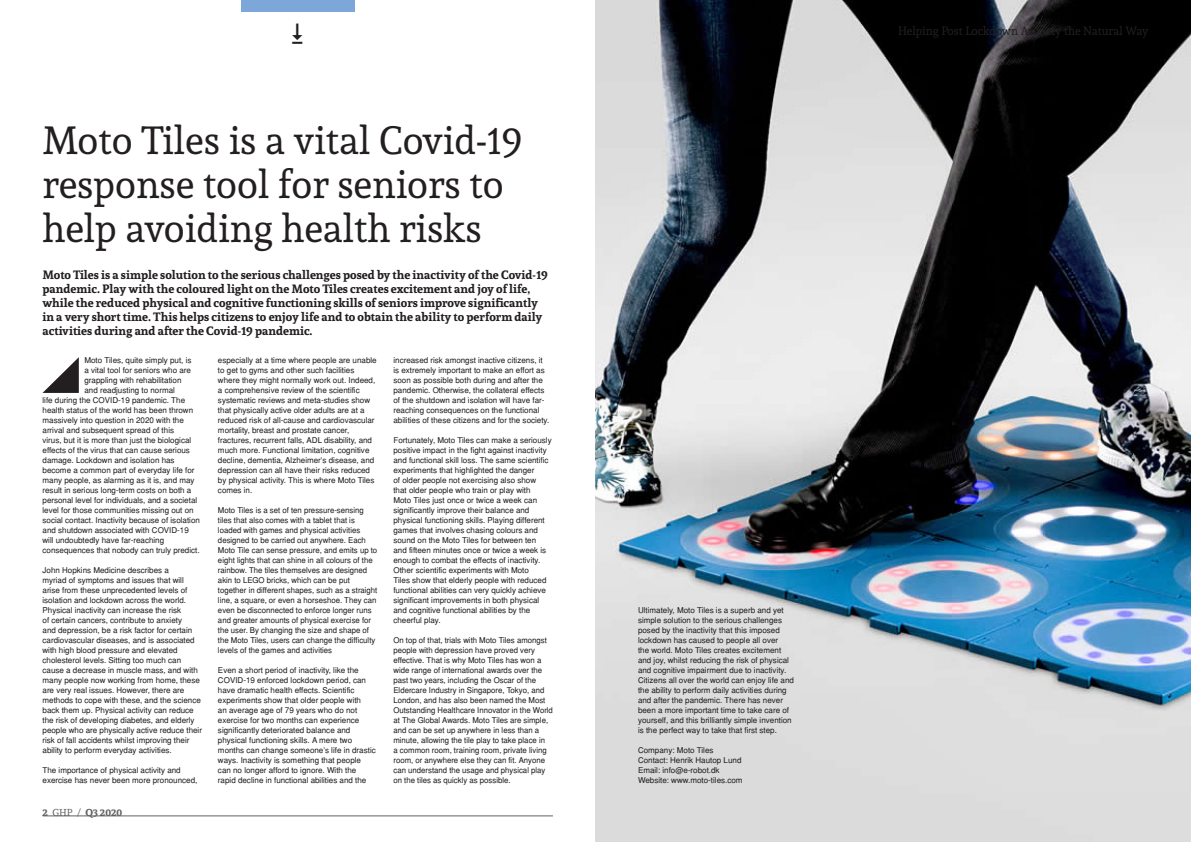
<style>
.page{position:relative;width:1191px;height:842px;background:#fff}
.page>*{position:absolute;margin:0;border:0;box-sizing:border-box;transform-origin:0 0}
.t1{font:39px/44px "Andada";color:#231f20}
.t2{font:700 12px/14px "Andada";color:#231f20}
.t3{font:12px "Andada";color:#231f20}
.t4{font:700 10px "Andada";color:#636366}
.t5{font:8px/10px "Helvetica";color:#231f20}
.s1{font-weight:400}
</style>
<div class="page">
<hr style="left:43px;top:816px;width:510px;height:1px;background:#636366">
<div style="left:241px;top:0;width:113px;height:11px;background:#7ca7d8"></div>
<img style="left:595px;top:0;width:596px;height:842px">
<svg style="left:43px;top:357px;width:36px;height:36px"></svg>
<h1 class="t1" style="left:43px;top:118px;width:481px">Moto Tiles is a vital Covid-19 response tool for seniors to help avoiding health risks</h1>
<p class="t2" style="left:43px;top:267px;width:507px">Moto Tiles is a simple solution to the serious challenges posed by the inactivity of the Covid-19 pandemic. Play with the coloured light on the Moto Tiles creates excitement and joy of life, while the reduced physical and cognitive functioning skills of seniors improve significantly in a very short time. This helps citizens to enjoy life and to obtain the ability to perform daily activities during and after the Covid-19 pandemic.</p>
<p class="t5" style="left:84px;top:355px;width:108px">Moto Tiles, quite simply put, is</p>
<p class="t5" style="left:84px;top:365px;width:108px">a vital tool for seniors who are</p>
<p class="t5" style="left:84px;top:375px;width:99px">grappling with rehabilitation</p>
<p class="t5" style="left:84px;top:385px;width:92px">and readjusting to normal</p>
<p class="t5" style="left:43px;top:395px;width:144px">life during the COVID-19 pandemic. The</p>
<p class="t5" style="left:43px;top:405px;width:152px">health status of the world has been thrown</p>
<p class="t5" style="left:43px;top:415px;width:143px">massively into question in 2020 with the</p>
<p class="t5" style="left:43px;top:425px;width:133px">arrival and subsequent spread of this</p>
<p class="t5" style="left:43px;top:435px;width:150px">virus, but it is more than just the biological</p>
<p class="t5" style="left:43px;top:445px;width:149px">effects of the virus that can cause serious</p>
<p class="t5" style="left:43px;top:455px;width:134px">damage. Lockdown and isolation has</p>
<p class="t5" style="left:43px;top:465px;width:153px">become a common part of everyday life for</p>
<p class="t5" style="left:43px;top:475px;width:153px">many people, as alarming as it is, and may</p>
<p class="t5" style="left:43px;top:485px;width:150px">result in serious long-term costs on both a</p>
<p class="t5" style="left:43px;top:495px;width:156px">personal level for individuals, and a societal</p>
<p class="t5" style="left:43px;top:505px;width:153px">level for those communities missing out on</p>
<p class="t5" style="left:43px;top:515px;width:159px">social contact. Inactivity because of isolation</p>
<p class="t5" style="left:43px;top:525px;width:148px">and shutdown associated with COVID-19</p>
<p class="t5" style="left:43px;top:535px;width:123px">will undoubtedly have far-reaching</p>
<p class="t5" style="left:43px;top:545px;width:159px">consequences that nobody can truly predict.</p>
<p class="t5" style="left:43px;top:565px;width:161px">John Hopkins Medicine describes a<br>myriad of symptoms and issues that will arise from these unprecedented levels of isolation and lockdown across the world.<br>Physical inactivity can increase the risk<br>of certain cancers, contribute to anxiety<br>and depression, be a risk factor for certain cardiovascular diseases, and is associated with high blood pressure and elevated cholesterol levels. Sitting too much can cause a decrease in muscle mass, and with many people now working from home, these are very real issues. However, there are methods to cope with these, and the science back them up. Physical activity can reduce the risk of developing diabetes, and elderly people who are physically active reduce their risk of fall accidents whilst improving their ability to perform everyday activities.</p>
<p class="t5" style="left:43px;top:765px;width:156px">The importance of physical activity and exercise has never been more pronounced,</p>
<p class="t4" style="left:43px;top:805px;width:81px">2 <span class="s1">GHP /</span> Q3 2020</p>
<p class="t5" style="left:218px;top:355px;width:160px">especially at a time where people are unable to get to gyms and other such facilities where they might normally work out. Indeed, a comprehensive review of the scientific systematic reviews and meta-studies show that physically active older adults are at a reduced risk of all-cause and cardiovascular mortality, breast and prostate cancer, fractures, recurrent falls, ADL disability, and much more. Functional limitation, cognitive decline, dementia, Alzheimer’s disease, and depression can all have their risks reduced by physical activity. This is where Moto Tiles comes in.</p>
<p class="t5" style="left:218px;top:505px;width:161px">Moto Tiles is a set of ten pressure-sensing tiles that also comes with a tablet that is loaded with games and physical activities designed to be carried out anywhere. Each Moto Tile can sense pressure, and emits up to eight lights that can shine in all colours of the rainbow. The tiles themselves are designed akin to LEGO bricks, which can be put together in different shapes, such as a straight line, a square, or even a horseshoe. They can even be disconnected to enforce longer runs and greater amounts of physical exercise for the user. By changing the size and shape of the Moto Tiles, users can change the difficulty levels of the games and activities</p>
<p class="t5" style="left:218px;top:665px;width:159px">Even a short period of inactivity, like the COVID-19 enforced lockdown period, can have dramatic health effects. Scientific experiments show that older people with<br>an average age of 79 years who do not exercise for two months can experience significantly deteriorated balance and physical functioning skills. A mere two months can change someone’s life in drastic ways. Inactivity is something that people can no longer afford to ignore. With the rapid decline in functional abilities and the</p>
<p class="t5" style="left:393px;top:355px;width:157px">increased risk amongst inactive citizens, it is extremely important to make an effort as soon as possible both during and after the pandemic. Otherwise, the collateral effects of the shutdown and isolation will have far&shy;reaching consequences on the functional abilities of these citizens and for the society.</p>
<p class="t5" style="left:393px;top:435px;width:160px">Fortunately, Moto Tiles can make a seriously positive impact in the fight against inactivity and functional skill loss. The same scientific experiments that highlighted the danger<br>of older people not exercising also show<br>that older people who train or play with<br>Moto Tiles just once or twice a week can significantly improve their balance and physical functioning skills. Playing different games that involves chasing colours and sound on the Moto Tiles for between ten<br>and fifteen minutes once or twice a week is enough to combat the effects of inactivity.<br>Other scientific experiments with Moto<br>Tiles show that elderly people with reduced functional abilities can very quickly achieve significant improvements in both physical and cognitive functional abilities by the cheerful play.</p>
<p class="t5" style="left:393px;top:635px;width:161px">On top of that, trials with Moto Tiles amongst people with depression have proved very effective. That is why Moto Tiles has won a wide range of international awards over the past two years, including the Oscar of the Eldercare Industry in Singapore, Tokyo, and London, and has also been named the Most Outstanding Healthcare Innovator in the World at The Global Awards. Moto Tiles are simple, and can be set up anywhere in less than a minute, allowing the tile play to take place in<br>a common room, training room, private living room, or anywhere else they can fit. Anyone can understand the usage and physical play on the tiles as quickly as possible.</p>
<p class="t5" style="left:638px;top:605px;width:157px">Ultimately, Moto Tiles is a superb and yet simple solution to the serious challenges posed by the inactivity that this imposed lockdown has caused to people all over<br>the world. Moto Tiles creates excitement and joy, whilst reducing the risk of physical and cognitive impairment due to inactivity.<br>Citizens all over the world can enjoy life and the ability to perform daily activities during and after the pandemic. There has never been a more important time to take care of yourself, and this brilliantly simple invention is the perfect way to take that first step.</p>
<p class="t5" style="left:638px;top:745px;width:106px">Company: Moto Tiles<br>Contact: Henrik Hautop Lund<br>Email: info@e-robot.dk<br>Website: www.moto-tiles.com</p>
<h2 class="t3" style="left:898px;top:23px;width:252px">Helping Post Lockdown Anxiety the Natural Way</h2>
</div>
